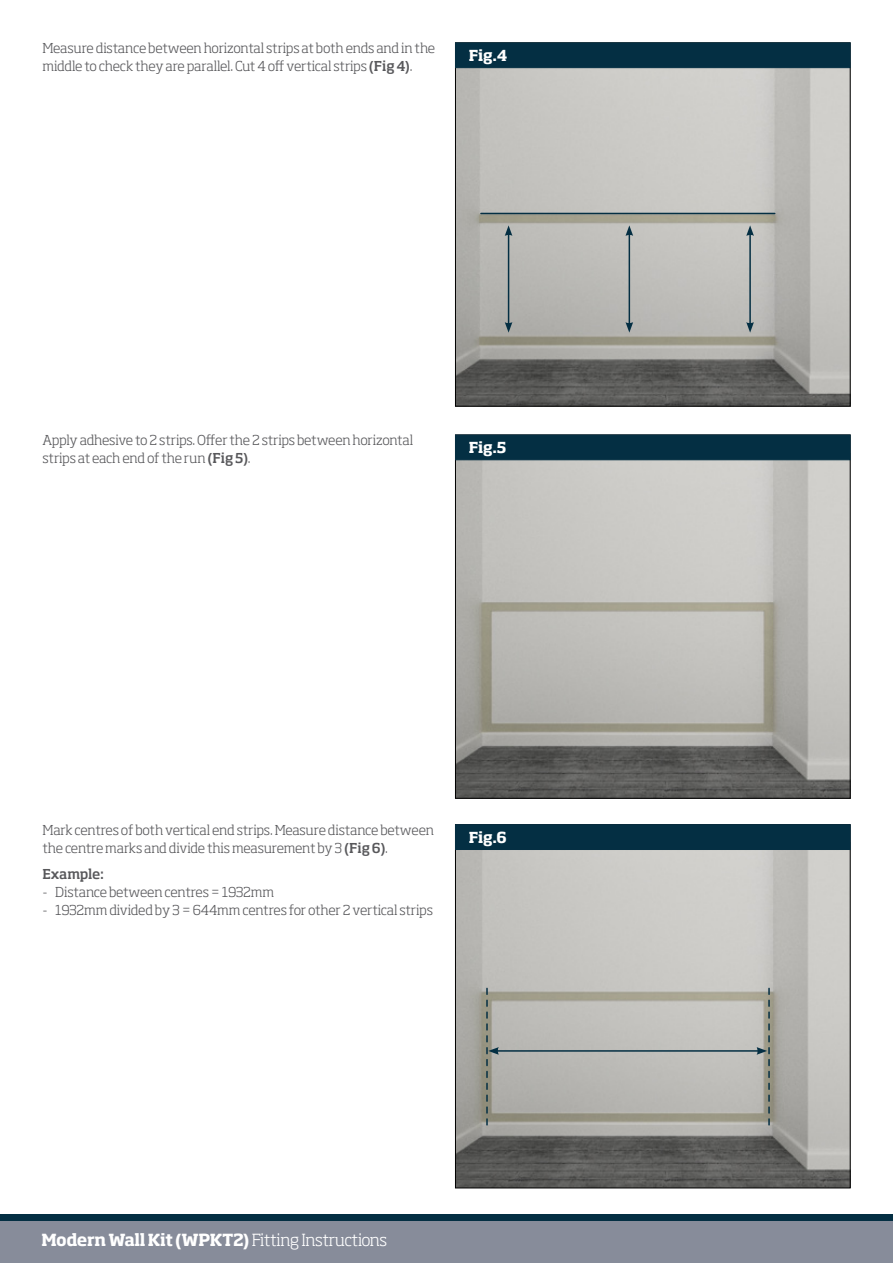
<style>
.page{position:relative;width:893px;height:1263px;background:#fff}
.page>*{position:absolute;margin:0;border:0;box-sizing:border-box;transform-origin:0 0}
.t1{font:700 16.5px "Soho Std";letter-spacing:-.03em;color:#fff}
.t2{font:700 15px "Soho Std";letter-spacing:-.01em;color:#fff}
.t3{font:300 13.5px/18px "Soho Std";letter-spacing:-.015em;color:#58585b}
.t4{font:500 13.5px "Soho Std";letter-spacing:-.015em;color:#58585b}
.s1{font-weight:500}
.s2{font-weight:300}
</style>
<div class="page">
<img style="left:457px;top:68px;width:391px;height:336px">
<img style="left:457px;top:460px;width:391px;height:336px">
<img style="left:457px;top:850px;width:391px;height:336px">
<div style="left:455px;top:43px;width:395px;height:25px;background:#042f43"></div>
<div style="left:455px;top:435px;width:395px;height:25px;background:#042f43;border:1px solid #042f43"></div>
<div style="left:455px;top:824px;width:395px;height:26px;background:#042f43"></div>
<div style="left:0;top:1220px;width:893px;height:43px;background:#878c9a"></div>
<div style="left:0;top:1214px;width:893px;height:6px;background:#042f43"></div>
<hr style="left:508px;top:234px;width:1px;height:90px;background:#042f43">
<svg style="left:505px;top:225px;width:7px;height:11px"></svg>
<svg style="left:505px;top:322px;width:7px;height:11px"></svg>
<hr style="left:749px;top:234px;width:2px;height:90px;background:#042f43">
<svg style="left:746px;top:225px;width:8px;height:11px"></svg>
<svg style="left:746px;top:322px;width:8px;height:11px"></svg>
<hr style="left:629px;top:234px;width:1px;height:90px;background:#042f43">
<svg style="left:625px;top:225px;width:8px;height:11px"></svg>
<svg style="left:625px;top:322px;width:8px;height:11px"></svg>
<hr style="left:481px;top:213px;width:294px;height:1px;background:#042f43">
<hr style="left:496px;top:1050px;width:263px;height:2px;background:#042f43">
<svg style="left:757px;top:988px;width:13px;height:137px;background:#9fa098"></svg>
<svg style="left:486px;top:988px;width:13px;height:137px;background:#969991"></svg>
<p class="t3" style="left:43px;top:39px;width:394px">Measure distance between horizontal strips at both ends and in the middle to check they are parallel. Cut 4 off vertical strips <span class="s1">(Fig 4)</span>.</p>
<p class="t2" style="left:469px;top:46px;width:40px">Fig.4</p>
<p class="t3" style="left:43px;top:431px;width:372px">Apply adhesive to 2 strips. Offer the 2 strips between horizontal strips at each end of the run <span class="s1">(Fig 5)</span>.</p>
<p class="t2" style="left:469px;top:438px;width:39px">Fig.5</p>
<p class="t3" style="left:43px;top:821px;width:393px">Mark centres of both vertical end strips. Measure distance between the centre marks and divide this measurement by 3 <span class="s1">(Fig 6)</span>.</p>
<p class="t4" style="left:43px;top:866px;width:63px">Example:</p>
<p class="t3" style="left:43px;top:883px;width:233px">- Distance between centres = 1932mm</p>
<p class="t3" style="left:43px;top:901px;width:392px">- 1932mm divided by 3 = 644mm centres for other 2 vertical strips</p>
<p class="t2" style="left:469px;top:828px;width:40px">Fig.6</p>
<p class="t1" style="left:41px;top:1229px;width:347px">Modern Wall Kit (WPKT2) <span class="s2">Fitting Instructions</span></p>
</div>
